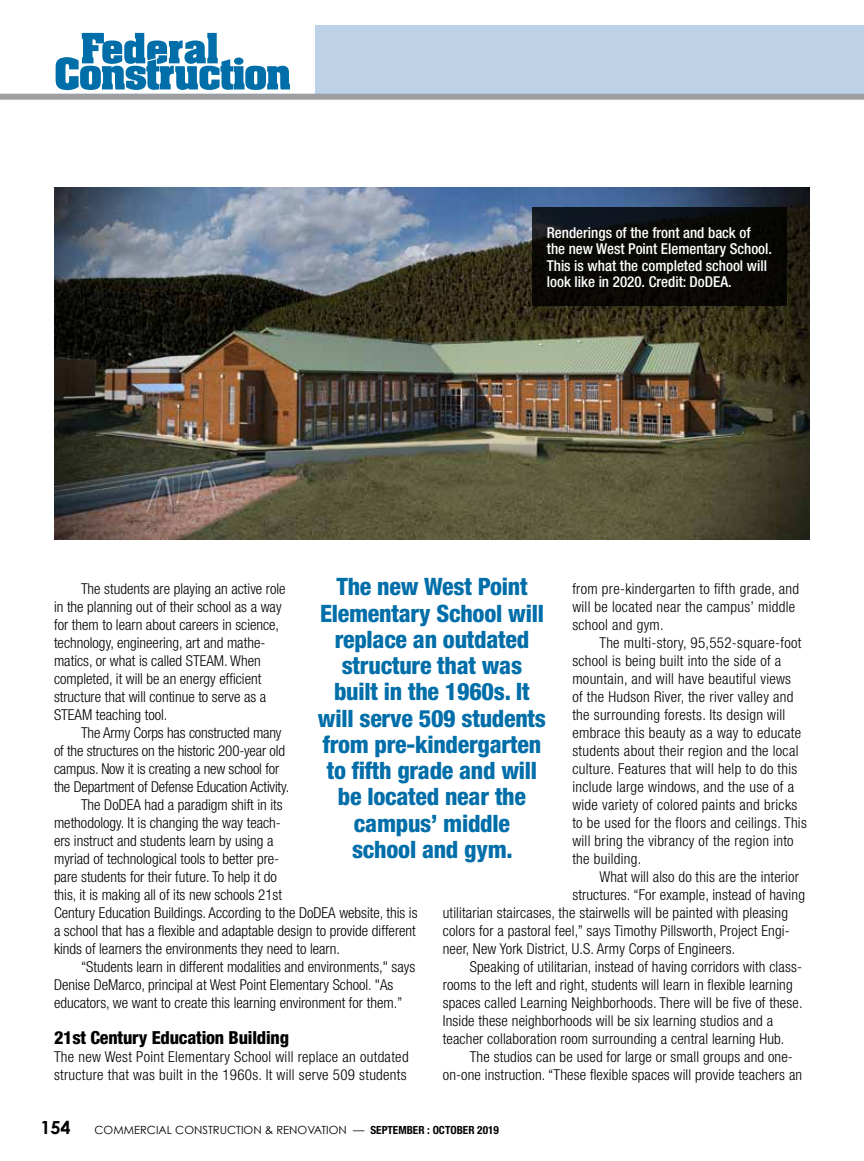
<style>
.page{position:relative;width:864px;height:1161px;background:#fff}
.page>*{position:absolute;margin:0;border:0;box-sizing:border-box;transform-origin:0 0}
.t1{font:800 condensed 24px/26.2px "Helvetica Neue";letter-spacing:-.01em;color:#006ea9;text-align:center}
.t2{font:800 condensed 18px "Helvetica Neue";letter-spacing:-.01em;color:#000}
.t3{font:700 18px "Century Gothic";color:#000}
.t4{font:300 condensed 15px/18px "Helvetica Neue";letter-spacing:.01em;color:#000}
.t5{font:300 condensed 15px "Helvetica Neue";letter-spacing:-.01em;color:#000}
.t6{font:500 condensed 15px/16.5px "Helvetica Neue";color:#fff}
.t7{font:11.25px "Century Gothic";color:#000}
.s1{font-family:"Helvetica Neue";font-weight:700;font-stretch:condensed}
</style>
<div class="page">
<div style="left:316px;top:25px;width:548px;height:69px;background:#bed2e7"></div>
<svg style="left:56px;top:33px;width:234px;height:57px"></svg>
<div style="left:0;top:94px;width:864px;height:6px;background:#9d9fa2"></div>
<img style="left:54px;top:188px;width:756px;height:352px">
<svg style="left:532px;top:207px;width:255px;height:99px;background:#0a0a08"></svg>
<p class="t6" style="left:547px;top:224px;width:227px">Renderings of the front and back of the new West Point Elementary School.<br>This is what the completed school will look like in 2020. Credit: DoDEA.</p>
<h1 class="t1" style="left:318px;top:573px;width:230px">The new West Point<br>Elementary School will replace an outdated structure that was built in the 1960s. It will serve 509 students from pre-kindergarten to fifth grade and will be located near the campus’ middle<br>school and gym.</h1>
<p class="t4" style="left:572px;top:580px;width:228px">from pre-kindergarten to fifth grade, and will be located near the campus’ middle school and gym.</p>
<p class="t4" style="left:572px;top:634px;width:236px;text-indent:27px">The multi-story, 95,552-square-foot school is being built into the side of a mountain, and will have beautiful views<br>of the Hudson River, the river valley and the surrounding forests. Its design will embrace this beauty as a way to educate students about their region and the local culture. Features that will help to do this include large windows, and the use of a wide variety of colored paints and bricks to be used for the floors and ceilings. This will bring the vibrancy of the region into the building.</p>
<p class="t4" style="left:599px;top:868px;width:201px">What will also do this are the interior</p>
<p class="t4" style="left:572px;top:886px;width:234px">structures. “For example, instead of having</p>
<p class="t4" style="left:443px;top:904px;width:347px">utilitarian staircases, the stairwells will be painted with pleasing</p>
<p class="t4" style="left:443px;top:922px;width:348px">colors for a pastoral feel,” says Timothy Pillsworth, Project Engi-</p>
<p class="t4" style="left:443px;top:940px;width:294px">neer, New York District, U.S. Army Corps of Engineers.</p>
<p class="t4" style="left:470px;top:958px;width:334px">Speaking of utilitarian, instead of having corridors with class-</p>
<p class="t4" style="left:443px;top:976px;width:351px">rooms to the left and right, students will learn in flexible learning</p>
<p class="t4" style="left:443px;top:994px;width:361px">spaces called Learning Neighborhoods. There will be five of these.</p>
<p class="t4" style="left:443px;top:1012px;width:332px">Inside these neighborhoods will be six learning studios and a</p>
<p class="t4" style="left:443px;top:1030px;width:343px">teacher collaboration room surrounding a central learning Hub.</p>
<p class="t4" style="left:470px;top:1048px;width:325px">The studios can be used for large or small groups and one-</p>
<p class="t4" style="left:443px;top:1066px;width:361px">on-one instruction. “These flexible spaces will provide teachers an</p>
<p class="t4" style="left:54px;top:580px;width:233px;text-indent:27px">The students are playing an active role in the planning out of their school as a way for them to learn about careers in science, technology, engineering, art and mathe&shy;matics, or what is called STEAM. When completed, it will be an energy efficient structure that will continue to serve as a STEAM teaching tool.</p>
<p class="t5" style="left:81px;top:724px;width:202px">The Army Corps has constructed many</p>
<p class="t5" style="left:54px;top:742px;width:233px">of the structures on the historic 200-year old</p>
<p class="t5" style="left:54px;top:760px;width:227px">campus. Now it is creating a new school for</p>
<p class="t5" style="left:54px;top:778px;width:237px">the Department of Defense Education Activity.</p>
<p class="t4" style="left:81px;top:796px;width:203px">The DoDEA had a paradigm shift in its</p>
<p class="t4" style="left:54px;top:814px;width:228px">methodology. It is changing the way teach-</p>
<p class="t4" style="left:54px;top:832px;width:221px">ers instruct and students learn by using a</p>
<p class="t4" style="left:54px;top:850px;width:227px">myriad of technological tools to better pre-</p>
<p class="t4" style="left:54px;top:868px;width:224px">pare students for their future. To help it do</p>
<p class="t4" style="left:54px;top:886px;width:230px">this, it is making all of its new schools 21st</p>
<p class="t4" style="left:54px;top:904px;width:365px">Century Education Buildings. According to the DoDEA website, this is</p>
<p class="t4" style="left:54px;top:922px;width:363px">a school that has a flexible and adaptable design to provide different</p>
<p class="t4" style="left:54px;top:940px;width:287px">kinds of learners the environments they need to learn.</p>
<p class="t4" style="left:81px;top:958px;width:336px">“Students learn in different modalities and environments," says</p>
<p class="t4" style="left:54px;top:976px;width:341px">Denise DeMarco, principal at West Point Elementary School. "As</p>
<p class="t4" style="left:54px;top:994px;width:350px">educators, we want to create this learning environment for them.”</p>
<p class="t2" style="left:54px;top:1026px;width:237px">21st Century Education Building</p>
<p class="t4" style="left:54px;top:1048px;width:356px">The new West Point Elementary School will replace an outdated structure that was built in the 1960s. It will serve 509 students</p>
<p class="t3" style="left:40px;top:1116px;width:32px">154</p>
<p class="t7" style="left:94px;top:1123px;width:406px">COMMERCIAL CONSTRUCTION &amp; RENOVATION — <span class="s1">SEPTEMBER : OCTOBER 2019</span></p>
</div>
